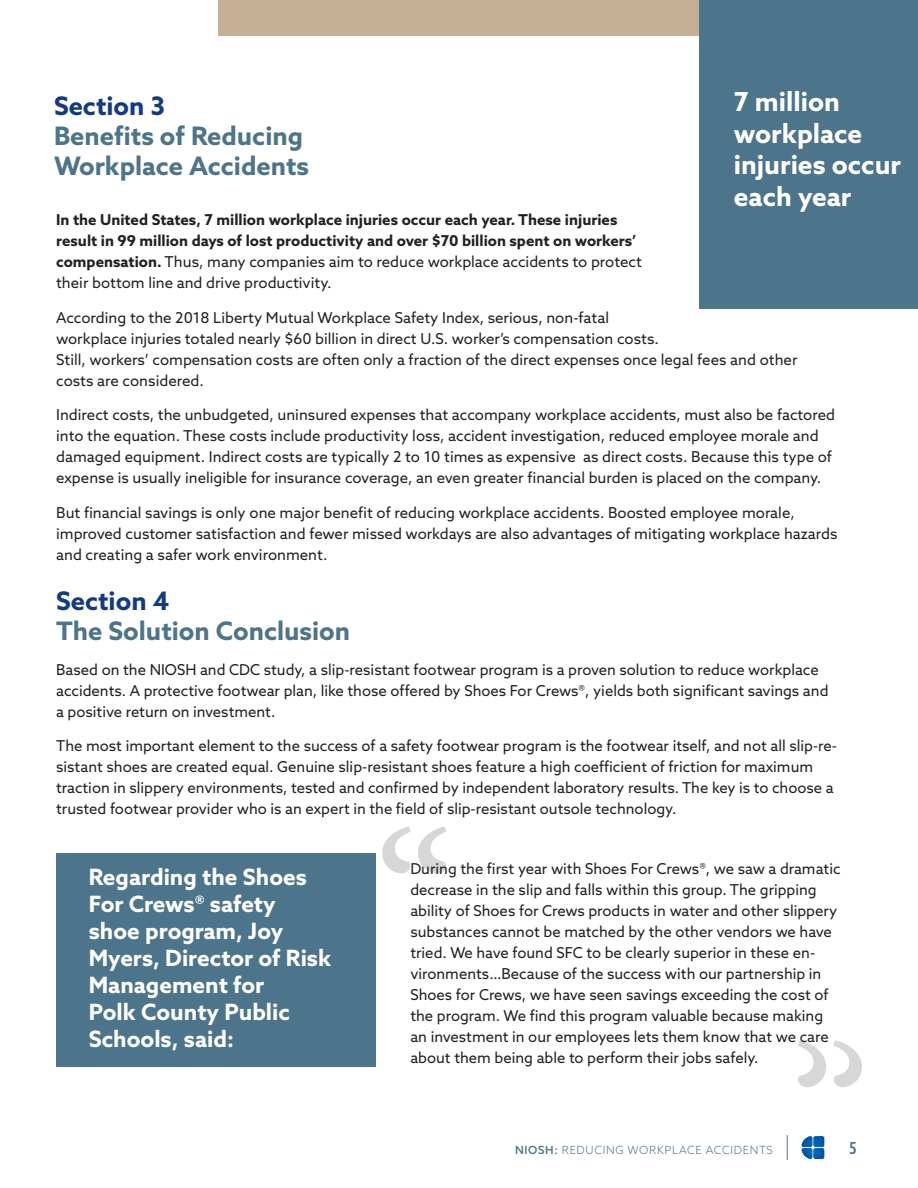
<style>
.page{position:relative;width:918px;height:1188px;background:#fff}
.page>*{position:absolute;margin:0;border:0;box-sizing:border-box;transform-origin:0 0}
.t1{font:204px "Minion Pro";color:#231f20}
.t2{font:700 26.25px/31.5px "Azo Sans";color:#fff}
.t3{font:700 25.5px/30px "Azo Sans";color:#4c748b}
.t4{font:700 25.5px "Azo Sans";color:#133b83}
.t5{font:700 22.5px/27px "Azo Sans";color:#fff}
.t6{font:500 16.5px "Azo Sans 2 Condensed";color:#4c748b}
.t7{font:15px/21px "Azo Sans";color:#231f20}
.t8{font:700 15px/21px "Azo Sans";color:#231f20}
.t9{font:300 11.25px "Azo Sans";letter-spacing:.06em;color:#4c748b}
.s1{font-weight:400}
.s2{font-weight:500}
</style>
<div class="page">
<svg style="left:802px;top:1136px;width:23px;height:23px"></svg>
<svg style="left:787px;top:1135px;width:1px;height:25px"></svg>
<div style="left:218px;top:0;width:700px;height:36px;background:#c6af95"></div>
<div style="left:700px;top:0;width:218px;height:309px;background:#4c748b"></div>
<div style="left:57px;top:853px;width:319px;height:214px;background:#4c748b"></div>
<h3 class="t4" style="left:54px;top:89px;width:113px">Section 3</h3>
<h3 class="t3" style="left:54px;top:120px;width:257px">Benefits of Reducing<br>Workplace Accidents</h3>
<h2 class="t2" style="left:734px;top:86px;width:169px">7 million workplace injuries occur each year</h2>
<p class="t8" style="left:56px;top:209px;width:587px">In the United States, 7 million workplace injuries occur each year. These injuries result in 99 million days of lost productivity and over $70 billion spent on workers’ compensation. <span class="s1">Thus, many companies aim to reduce workplace accidents to protect their bottom line and drive productivity.</span></p>
<p class="t7" style="left:56px;top:307px;width:743px">According to the 2018 Liberty Mutual Workplace Safety Index, serious, non-fatal<br>workplace injuries totaled nearly $60 billion in direct U.S. worker’s compensation costs.<br>Still, workers’ compensation costs are often only a fraction of the direct expenses once legal fees and other costs are considered.</p>
<p class="t7" style="left:56px;top:404px;width:780px">Indirect costs, the unbudgeted, uninsured expenses that accompany workplace accidents, must also be factored into the equation. These costs include productivity loss, accident investigation, reduced employee morale and damaged equipment. Indirect costs are typically 2 to 10 times as expensive as direct costs. Because this type of expense is usually ineligible for insurance coverage, an even greater financial burden is placed on the company.</p>
<p class="t7" style="left:56px;top:502px;width:783px">But financial savings is only one major benefit of reducing workplace accidents. Boosted employee morale, improved customer satisfaction and fewer missed workdays are also advantages of mitigating workplace hazards and creating a safer work environment.</p>
<h3 class="t4" style="left:56px;top:584px;width:115px">Section 4</h3>
<h3 class="t3" style="left:56px;top:616px;width:296px">The Solution Conclusion</h3>
<p class="t7" style="left:56px;top:659px;width:774px">Based on the NIOSH and CDC study, a slip-resistant footwear program is a proven solution to reduce workplace accidents. A protective footwear plan, like those offered by Shoes For Crews®, yields both significant savings and a positive return on investment.</p>
<p class="t7" style="left:56px;top:735px;width:782px">The most important element to the success of a safety footwear program is the footwear itself, and not all slip-re&shy;sistant shoes are created equal. Genuine slip-resistant shoes feature a high coefficient of friction for maximum traction in slippery environments, tested and confirmed by independent laboratory results. The key is to choose a trusted footwear provider who is an expert in the field of slip-resistant outsole technology.</p>
<h1 class="t1" style="left:374px;top:785px;width:83px">“</h1>
<h3 class="t5" style="left:89px;top:863px;width:244px">Regarding the Shoes<br>For Crews® safety shoe program, Joy<br>Myers, Director of Risk<br>Management for<br>Polk County Public<br>Schools, said:</h3>
<p class="t7" style="left:410px;top:858px;width:432px">During the first year with Shoes For Crews®, we saw a dramatic decrease in the slip and falls within this group. The gripping ability of Shoes for Crews products in water and other slippery substances cannot be matched by the other vendors we have tried. We have found SFC to be clearly superior in these en&shy;vironments…Because of the success with our partnership in Shoes for Crews, we have seen savings exceeding the cost of the program. We find this program valuable because making an investment in our employees lets them know that we care about them being able to perform their jobs safely.</p>
<p class="t9" style="left:515px;top:1142px;width:259px"><span class="s2">NIOSH:</span> REDUCING WORKPLACE ACCIDENTS</p>
<p class="t6" style="left:849px;top:1138px;width:9px">5</p>
</div>
